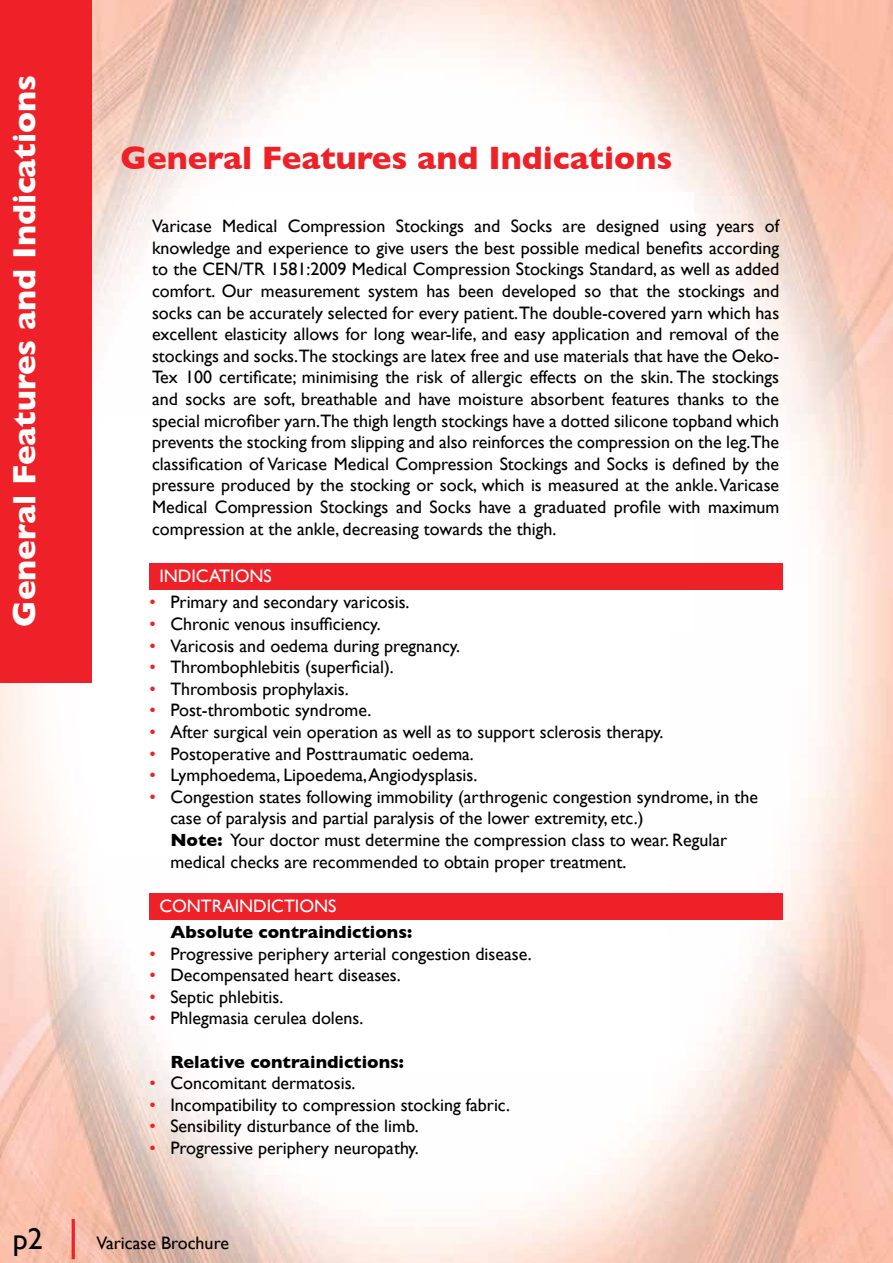
<style>
.page{position:relative;width:893px;height:1263px;background:#fff}
.page>*{position:absolute;margin:0;border:0;box-sizing:border-box;transform-origin:0 0}
.t1{font:43.5px "Gill Sans";color:#ed2127}
.t2{font:700 33px "Gill Sans";color:#fff}
.t3{font:700 33px "Gill Sans";color:#ed2127}
.t4{font:30px "Gill Sans";color:#000}
.t5{font:18px/21.6px "Gill Sans";color:#000;text-align:justify}
.t6{font:700 18px "Gill Sans";color:#000}
.t7{font:18px "Gill Sans";color:#fff}
.s1{color:#ed2127}
.s2{font-weight:700}
</style>
<div class="page">
<img style="left:670px;top:0;width:223px;height:1263px">
<img style="left:91px;top:0;width:579px;height:197px">
<img style="left:439px;top:919px;width:231px;height:344px">
<img style="left:208px;top:919px;width:231px;height:344px">
<img style="left:0;top:197px;width:208px;height:1066px">
<img style="left:230px;top:193px;width:463px;height:438px">
<div style="left:0;top:0;width:91px;height:682px;background:#ed2127"></div>
<div style="left:149px;top:563px;width:633px;height:27px;background:#ed2127"></div>
<div style="left:149px;top:893px;width:633px;height:26px;background:#ed2127"></div>
<h2 class="t2" style="left:5px;top:627px;width:553px;rotate:-90deg">General Features and Indications</h2>
<h2 class="t3" style="left:121px;top:139px;width:553px">General Features and Indications</h2>
<p class="t5" style="left:152px;top:215px;width:629px">Varicase Medical Compression Stockings and Socks are designed using years of knowledge and experience to give users the best possible medical benefits according to the CEN/TR 1581:2009 Medical Compression Stockings Standard, as well as added comfort. Our measurement system has been developed so that the stockings and socks can be accurately selected for every patient.The double-covered yarn which has excellent elasticity allows for long wear-life, and easy application and removal of the stockings and socks.The stockings are latex free and use materials that have the Oeko-Tex 100 certificate; minimising the risk of allergic effects on the skin. The stockings and socks are soft, breathable and have moisture absorbent features thanks to the special microfiber yarn.The thigh length stockings have a dotted silicone topband which prevents the stocking from slipping and also reinforces the compression on the leg.The classification of Varicase Medical Compression Stockings and Socks is defined by the pressure produced by the stocking or sock, which is measured at the ankle. Varicase Medical Compression Stockings and Socks have a graduated profile with maximum compression at the ankle, decreasing towards the thigh.</p>
<p class="t7" style="left:159px;top:566px;width:114px">INDICATIONS</p>
<p class="t5" style="left:149px;top:591px;width:262px"><span class="s1">•</span> Primary and secondary varicosis.</p>
<p class="t5" style="left:149px;top:613px;width:233px"><span class="s1">•</span> Chronic venous insufficiency.</p>
<p class="t5" style="left:149px;top:634px;width:312px"><span class="s1">•</span> Varicosis and oedema during pregnancy.</p>
<p class="t5" style="left:149px;top:656px;width:246px"><span class="s1">•</span> Thrombophlebitis (superficial).</p>
<p class="t5" style="left:149px;top:678px;width:201px"><span class="s1">•</span> Thrombosis prophylaxis.</p>
<p class="t5" style="left:149px;top:699px;width:224px"><span class="s1">•</span> Post-thrombotic syndrome.</p>
<p class="t5" style="left:149px;top:721px;width:516px"><span class="s1">•</span> After surgical vein operation as well as to support sclerosis therapy.</p>
<p class="t5" style="left:149px;top:742px;width:326px"><span class="s1">•</span> Postoperative and Posttraumatic oedema.</p>
<p class="t5" style="left:149px;top:764px;width:330px"><span class="s1">•</span> Lymphoedema, Lipoedema, Angiodysplasis.</p>
<p class="t5" style="left:170px;top:786px;width:589px;text-align:left;text-indent:-21px"><span class="s1">•</span> Congestion states following immobility (arthrogenic congestion syndrome, in the case of paralysis and partial paralysis of the lower extremity, etc.)<br><span class="s2">Note:</span> Your doctor must determine the compression class to wear. Regular medical checks are recommended to obtain proper treatment.</p>
<p class="t7" style="left:159px;top:895px;width:179px">CONTRAINDICTIONS</p>
<p class="t6" style="left:170px;top:921px;width:243px">Absolute contraindictions:</p>
<p class="t5" style="left:149px;top:942px;width:384px"><span class="s1">•</span> Progressive periphery arterial congestion disease.</p>
<p class="t5" style="left:149px;top:964px;width:253px"><span class="s1">•</span> Decompensated heart diseases.</p>
<p class="t5" style="left:149px;top:986px;width:136px"><span class="s1">•</span> Septic phlebitis.</p>
<p class="t5" style="left:149px;top:1007px;width:216px"><span class="s1">•</span> Phlegmasia cerulea dolens.</p>
<p class="t6" style="left:170px;top:1051px;width:235px">Relative contraindictions:</p>
<p class="t5" style="left:149px;top:1072px;width:208px"><span class="s1">•</span> Concomitant dermatosis.</p>
<p class="t5" style="left:149px;top:1094px;width:362px"><span class="s1">•</span> Incompatibility to compression stocking fabric.</p>
<p class="t5" style="left:149px;top:1115px;width:271px"><span class="s1">•</span> Sensibility disturbance of the limb.</p>
<p class="t5" style="left:149px;top:1137px;width:271px"><span class="s1">•</span> Progressive periphery neuropathy.</p>
<h3 class="t4" style="left:13px;top:1222px;width:31px">p2</h3>
<h1 class="t1" style="left:68px;top:1209px;width:13px">|</h1>
<p class="t5" style="left:96px;top:1232px;width:134px">Varicase Brochure</p>
</div>
